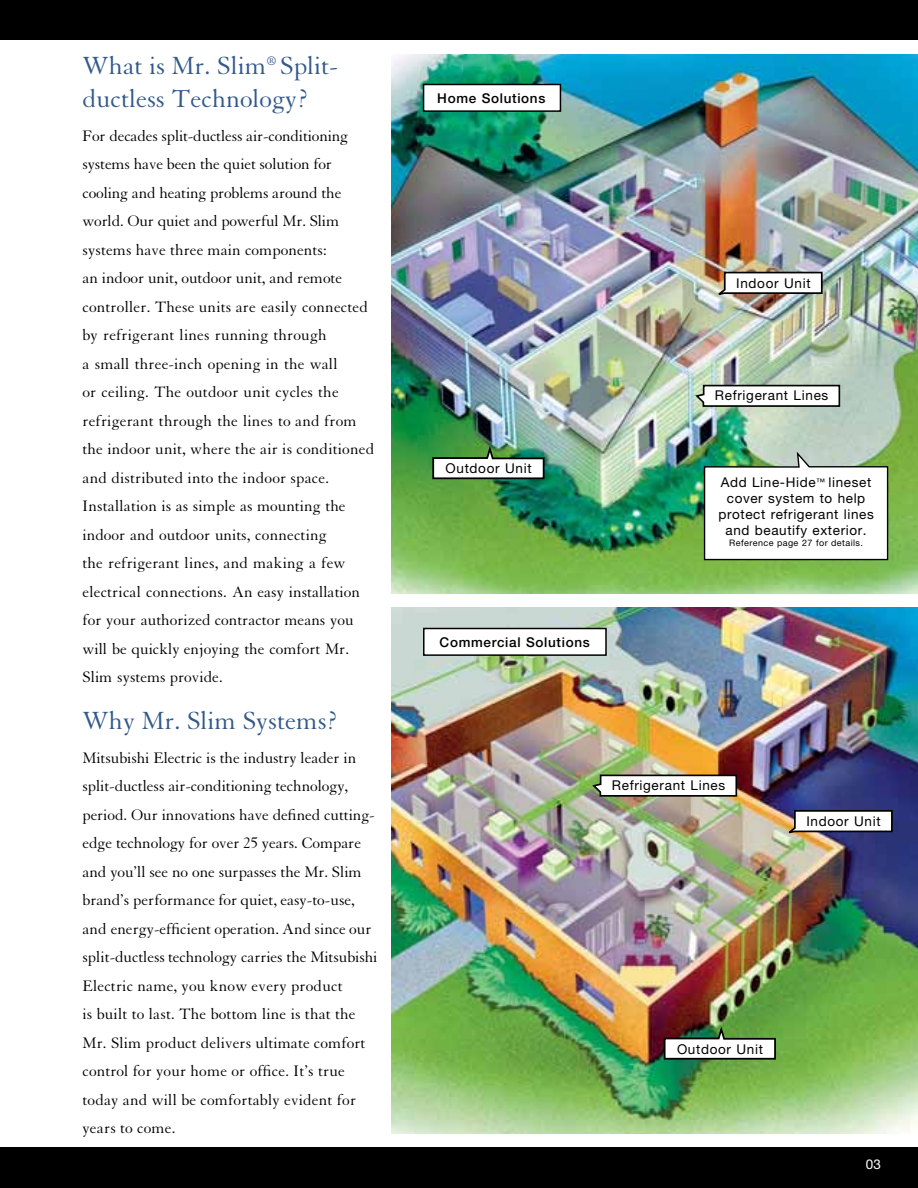
<style>
.page{position:relative;width:918px;height:1188px;background:#fff}
.page>*{position:absolute;margin:0;border:0;box-sizing:border-box;transform-origin:0 0}
.t1{font:27px/33px "Granjon";color:#32598a}
.t2{font:16.5px/28.5px "Granjon";color:#000}
.t3{font:13.5px/16.2px "Helvetica Neue";letter-spacing:.05em;color:#000;text-align:center}
.t4{font:500 13.5px "Helvetica Neue";letter-spacing:.05em;color:#000}
.t5{font:13.5px "Helvetica Neue";color:#fff}
.t6{font:9px "Helvetica Neue";letter-spacing:.045em;color:#000}
.s1{font-size:9px}
</style>
<div class="page">
<img style="left:392px;top:608px;width:526px;height:526px">
<div style="left:0;top:1148px;width:918px;height:40px;background:#000"></div>
<img style="left:392px;top:54px;width:526px;height:540px">
<div style="left:0;top:0;width:918px;height:40px;background:#000"></div>
<svg style="left:717px;top:271px;width:106px;height:26px"></svg>
<svg style="left:695px;top:384px;width:146px;height:24px"></svg>
<svg style="left:431px;top:444px;width:114px;height:36px"></svg>
<svg style="left:703px;top:452px;width:186px;height:109px"></svg>
<div style="left:424px;top:84px;width:136px;height:27px;background:#fff"></div>
<div style="left:423px;top:84px;width:138px;height:28px;border:2px solid #000"></div>
<svg style="left:787px;top:809px;width:107px;height:26px"></svg>
<svg style="left:592px;top:774px;width:146px;height:24px"></svg>
<svg style="left:663px;top:1026px;width:114px;height:35px"></svg>
<div style="left:424px;top:628px;width:182px;height:27px;background:#fff"></div>
<div style="left:423px;top:628px;width:184px;height:28px;border:2px solid #000"></div>
<h1 class="t1" style="left:82px;top:50px;width:257px">What is Mr. Slim<sup>®</sup> Split&shy;ductless Technology?</h1>
<p class="t2" style="left:82px;top:122px;width:293px">For decades split-ductless air-conditioning systems have been the quiet solution for cooling and heating problems around the world. Our quiet and powerful Mr. Slim systems have three main components:<br>an indoor unit, outdoor unit, and remote controller. These units are easily connected by refrigerant lines running through<br>a small three-inch opening in the wall<br>or ceiling. The outdoor unit cycles the refrigerant through the lines to and from the indoor unit, where the air is conditioned and distributed into the indoor space.<br>Installation is as simple as mounting the indoor and outdoor units, connecting<br>the refrigerant lines, and making a few electrical connections. An easy installation for your authorized contractor means you will be quickly enjoying the comfort Mr.<br>Slim systems provide.</p>
<h1 class="t1" style="left:82px;top:705px;width:258px">Why Mr. Slim Systems?</h1>
<p class="t2" style="left:82px;top:744px;width:297px">Mitsubishi Electric is the industry leader in split-ductless air-conditioning technology, period. Our innovations have defined cutting&shy;edge technology for over 25 years. Compare and you’ll see no one surpasses the Mr. Slim brand’s performance for quiet, easy-to-use, and energy-efficient operation. And since our split-ductless technology carries the Mitsubishi Electric name, you know every product<br>is built to last. The bottom line is that the Mr. Slim product delivers ultimate comfort control for your home or office. It’s true today and will be comfortably evident for years to come.</p>
<p class="t4" style="left:437px;top:91px;width:110px">Home Solutions</p>
<p class="t3" style="left:446px;top:460px;width:88px">Outdoor Unit</p>
<p class="t4" style="left:440px;top:635px;width:152px">Commercial Solutions</p>
<p class="t3" style="left:736px;top:275px;width:76px">Indoor Unit</p>
<p class="t3" style="left:715px;top:387px;width:115px">Refrigerant Lines</p>
<p class="t3" style="left:718px;top:474px;width:157px">Add Line-Hide<span class="s1">™</span> lineset cover system to help protect refrigerant lines and beautify exterior.</p>
<p class="t6" style="left:729px;top:538px;width:135px">Reference page 27 for details.</p>
<p class="t3" style="left:612px;top:777px;width:115px">Refrigerant Lines</p>
<p class="t3" style="left:806px;top:813px;width:76px">Indoor Unit</p>
<p class="t3" style="left:677px;top:1041px;width:88px">Outdoor Unit</p>
<p class="t5" style="left:866px;top:1156px;width:17px">03</p>
</div>
